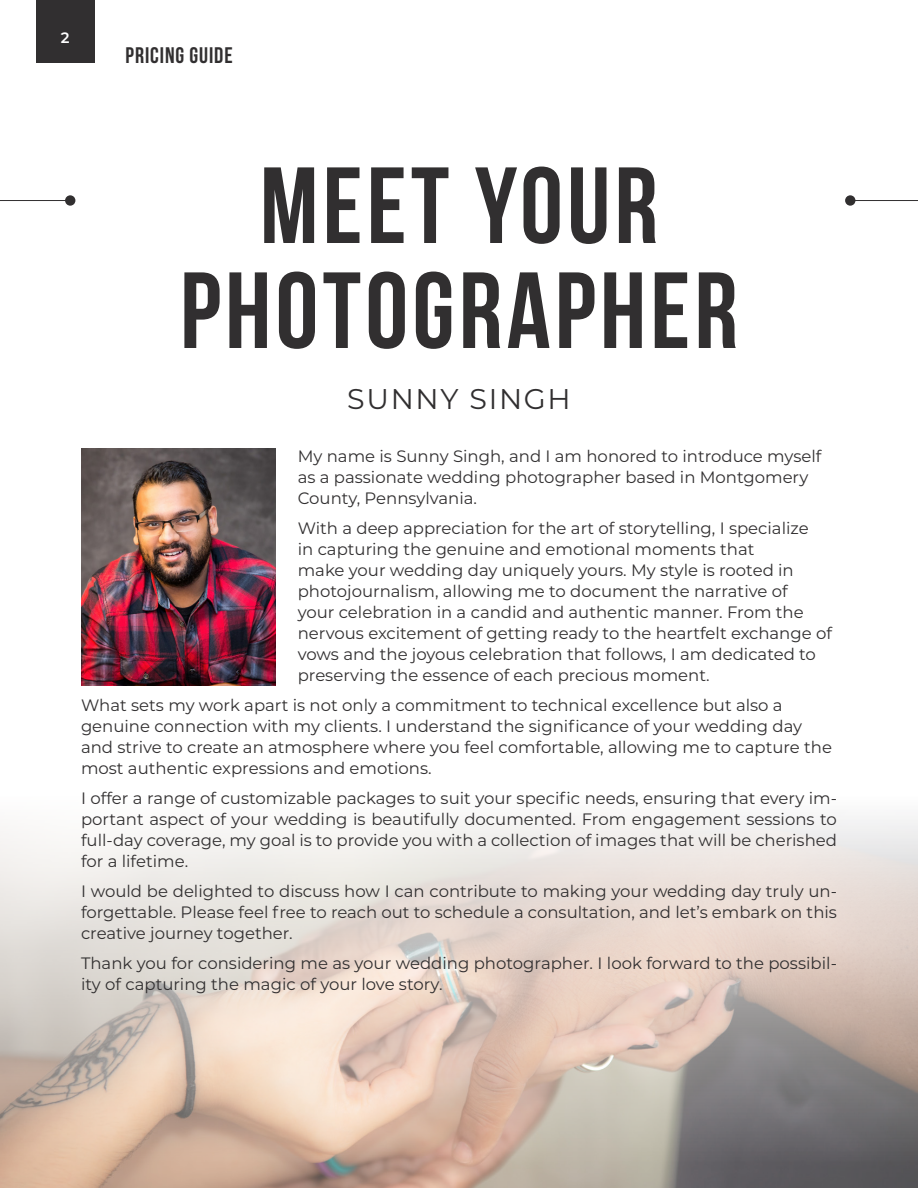
<style>
.page{position:relative;width:918px;height:1188px;background:#fff}
.page>*{position:absolute;margin:0;border:0;box-sizing:border-box;transform-origin:0 0}
.t1{font:700 108px/105px "Bebas Neue";letter-spacing:.04em;color:#312f30;text-align:center}
.Center{font:28.5px "Montserrat";letter-spacing:.06em;color:#312f30}
.t2{font:700 22.5px "Bebas Neue";letter-spacing:.04em;color:#312f30}
.Left_Justify{font:16.5px/21px "Montserrat";color:#312f30}
.t3{font:600 15px "Montserrat";color:#fff}
</style>
<div class="page">
<img style="left:0;top:816px;width:918px;height:372px">
<div style="left:36px;top:0;width:58px;height:63px;background:#312f30"></div>
<hr style="left:0;top:200px;width:68px;height:1px;background:#312f30">
<div style="left:65px;top:195px;width:10px;height:11px;background:#312f30;border-radius:50%"></div>
<hr style="left:853px;top:200px;width:65px;height:1px;background:#312f30">
<div style="left:845px;top:195px;width:10px;height:11px;background:#312f30;border-radius:50%"></div>
<img style="left:81px;top:449px;width:194px;height:236px">
<p class="t3" style="left:61px;top:27px;width:10px">2</p>
<p class="t2" style="left:126px;top:43px;width:109px">PRICING GUIDE</p>
<p class="t1" style="left:180px;top:152px;width:559px">MEET YOUR<br>PHOTOGRAPHER</p>
<p class="Center" style="left:347px;top:379px;width:225px">SUNNY SINGH</p>
<p class="Left_Justify" style="left:298px;top:445px;width:525px">My name is Sunny Singh, and I am honored to introduce myself as a passionate wedding photographer based in Montgomery<br>County, Pennsylvania.</p>
<p class="Left_Justify" style="left:298px;top:517px;width:536px">With a deep appreciation for the art of storytelling, I specialize<br>in capturing the genuine and emotional moments that<br>make your wedding day uniquely yours. My style is rooted in photojournalism, allowing me to document the narrative of<br>your celebration in a candid and authentic manner. From the nervous excitement of getting ready to the heartfelt exchange of vows and the joyous celebration that follows, I am dedicated to preserving the essence of each precious moment.</p>
<p class="Left_Justify" style="left:81px;top:694px;width:753px">What sets my work apart is not only a commitment to technical excellence but also a genuine connection with my clients. I understand the significance of your wedding day and strive to create an atmosphere where you feel comfortable, allowing me to capture the most authentic expressions and emotions.</p>
<p class="Left_Justify" style="left:81px;top:787px;width:758px;text-align:justify">I offer a range of customizable packages to suit your specific needs, ensuring that every im&shy;portant aspect of your wedding is beautifully documented. From engagement sessions to full-day coverage, my goal is to provide you with a collection of images that will be cherished for a lifetime.</p>
<p class="Left_Justify" style="left:81px;top:880px;width:758px;text-align:justify">I would be delighted to discuss how I can contribute to making your wedding day truly un&shy;forgettable. Please feel free to reach out to schedule a consultation, and let’s embark on this creative journey together.</p>
<p class="Left_Justify" style="left:81px;top:952px;width:758px">Thank you for considering me as your wedding photographer. I look forward to the possibil&shy;ity of capturing the magic of your love story.</p>
</div>
